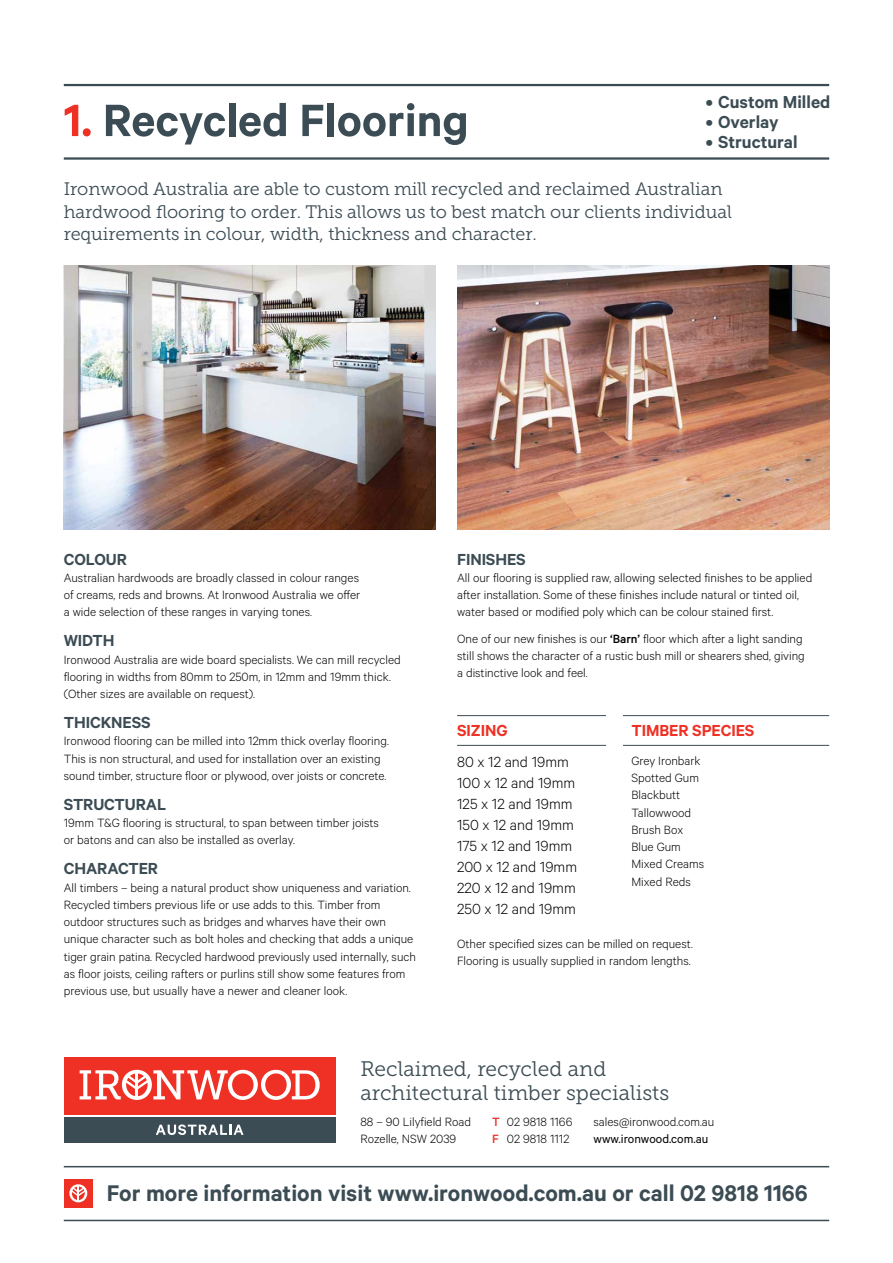
<style>
.page{position:relative;width:893px;height:1263px;background:#fff}
.page>*{position:absolute;margin:0;border:0;box-sizing:border-box;transform-origin:0 0}
.t1{font:600 51px "Calibre";color:#3c4c54}
.t2{font:600 25.5px "Calibre";color:#3c4c54}
.t3{font:21px/24px "Museo Slab 300";color:#3c4c54}
.t4{font:600 19.5px "Calibre";color:#3c4c54}
.t5{font:18px/22.5px "Museo Slab 300";letter-spacing:-.005em;color:#3c4c54}
.t6{font:600 18px "Calibre";letter-spacing:-.005em;color:#3c4c54}
.t7{font:600 18px "Calibre";letter-spacing:-.005em;color:#ee3124}
.t8{font:300 16.5px/21px "Calibre";color:#000}
.t9{font:300 13.5px/17.2px "Calibre";color:#000}
.t10{font:13.5px "Calibre";color:#000}
.s1{color:#ee3124}
.s2{font-weight:500}
.s3{font-weight:500;color:#ee3124}
</style>
<div class="page">
<div style="left:64px;top:1179px;width:29px;height:29px;background:#ee3124"></div>
<svg style="left:69px;top:1184px;width:18px;height:18px"></svg>
<hr style="left:64px;top:1166px;width:765px;height:1px;background:#3c4c54">
<hr style="left:64px;top:1220px;width:765px;height:1px;background:#3c4c54">
<hr style="left:64px;top:84px;width:765px;height:2px;background:#3c4c54">
<hr style="left:64px;top:157px;width:765px;height:3px;background:#3c4c54">
<img style="left:64px;top:266px;width:372px;height:263px">
<img style="left:457px;top:266px;width:372px;height:263px">
<hr style="left:457px;top:715px;width:149px;height:1px;background:#3c4c54">
<hr style="left:623px;top:715px;width:206px;height:1px;background:#3c4c54">
<hr style="left:457px;top:745px;width:149px;height:1px;background:#3c4c54">
<hr style="left:623px;top:745px;width:206px;height:1px;background:#3c4c54">
<div style="left:64px;top:1117px;width:272px;height:26px;background:#3c4c54"></div>
<div style="left:64px;top:1056px;width:272px;height:58px;background:#ee3124"></div>
<svg style="left:156px;top:1124px;width:87px;height:11px"></svg>
<svg style="left:80px;top:1070px;width:240px;height:30px"></svg>
<h1 class="t1" style="left:64px;top:90px;width:406px"><span class="s1">1.</span> Recycled Flooring</h1>
<h3 class="t4" style="left:706px;top:91px;width:126px">• Custom Milled</h3>
<h3 class="t4" style="left:706px;top:110px;width:74px">• Overlay</h3>
<h3 class="t4" style="left:706px;top:130px;width:93px">• Structural</h3>
<h3 class="t5" style="left:64px;top:178px;width:670px">Ironwood Australia are able to custom mill recycled and reclaimed Australian hardwood flooring to order. This allows us to best match our clients individual requirements in colour, width, thickness and character.</h3>
<h3 class="t6" style="left:64px;top:548px;width:65px">COLOUR</h3>
<p class="t9" style="left:64px;top:568px;width:298px;text-align:justify">Australian hardwoods are broadly classed in colour ranges of creams, reds and browns. At Ironwood Australia we offer a wide selection of these ranges in varying tones.</p>
<h3 class="t6" style="left:64px;top:630px;width:52px">WIDTH</h3>
<p class="t9" style="left:64px;top:650px;width:338px">Ironwood Australia are wide board specialists. We can mill recycled flooring in widths from 80mm to 250m, in 12mm and 19mm thick. (Other sizes are available on request).</p>
<h3 class="t6" style="left:64px;top:712px;width:88px">THICKNESS</h3>
<p class="t9" style="left:64px;top:732px;width:327px">Ironwood flooring can be milled into 12mm thick overlay flooring.<br>This is non structural, and used for installation over an existing sound timber, structure floor or plywood, over joists or concrete.</p>
<h3 class="t6" style="left:64px;top:793px;width:104px">STRUCTURAL</h3>
<p class="t9" style="left:64px;top:814px;width:317px">19mm T&amp;G flooring is structural, to span between timber joists or batons and can also be installed as overlay.</p>
<h3 class="t6" style="left:64px;top:858px;width:96px">CHARACTER</h3>
<p class="t9" style="left:64px;top:878px;width:354px">All timbers – being a natural product show uniqueness and variation.<br>Recycled timbers previous life or use adds to this. Timber from outdoor structures such as bridges and wharves have their own unique character such as bolt holes and checking that adds a unique tiger grain patina. Recycled hardwood previously used internally, such as floor joists, ceiling rafters or purlins still show some features from previous use, but usually have a newer and cleaner look.</p>
<h3 class="t6" style="left:457px;top:548px;width:70px">FINISHES</h3>
<p class="t9" style="left:457px;top:568px;width:357px">All our flooring is supplied raw, allowing selected finishes to be applied after installation. Some of these finishes include natural or tinted oil, water based or modified poly which can be colour stained first.</p>
<p class="t9" style="left:457px;top:629px;width:349px">One of our new finishes is our <span class="s2">‘Barn’</span> floor which after a light sanding still shows the character of a rustic bush mill or shearers shed, giving a distinctive look and feel.</p>
<h3 class="t7" style="left:457px;top:720px;width:52px">SIZING</h3>
<h3 class="t7" style="left:631px;top:720px;width:125px">TIMBER SPECIES</h3>
<p class="t8" style="left:457px;top:750px;width:121px">80 x 12 and 19mm<br>100 x 12 and 19mm<br>125 x 12 and 19mm<br>150 x 12 and 19mm<br>175 x 12 and 19mm<br>200 x 12 and 19mm<br>220 x 12 and 19mm<br>250 x 12 and 19mm</p>
<p class="t9" style="left:631px;top:751px;width:74px">Grey Ironbark<br>Spotted Gum<br>Blackbutt<br>Tallowwood<br>Brush Box<br>Blue Gum<br>Mixed Creams<br>Mixed Reds</p>
<p class="t9" style="left:457px;top:934px;width:237px">Other specified sizes can be milled on request.<br>Flooring is usually supplied in random lengths.</p>
<h3 class="t3" style="left:360px;top:1057px;width:310px">Reclaimed, recycled and architectural timber specialists</h3>
<p class="t9" style="left:360px;top:1113px;width:112px;line-height:16.5px">88 – 90 Lilyfield Road<br>Rozelle, NSW 2039</p>
<p class="t9" style="left:492px;top:1113px;width:82px;line-height:16.5px"><span class="s3">T</span> 02 9818 1166<br><span class="s3">F</span> 02 9818 1112</p>
<p class="t9" style="left:593px;top:1113px;width:122px">sales@ironwood.com.au</p>
<p class="t10" style="left:593px;top:1130px;width:116px">www.ironwood.com.au</p>
<h2 class="t2" style="left:107px;top:1177px;width:702px">For more information visit www.ironwood.com.au or call 02 9818 1166</h2>
</div>
